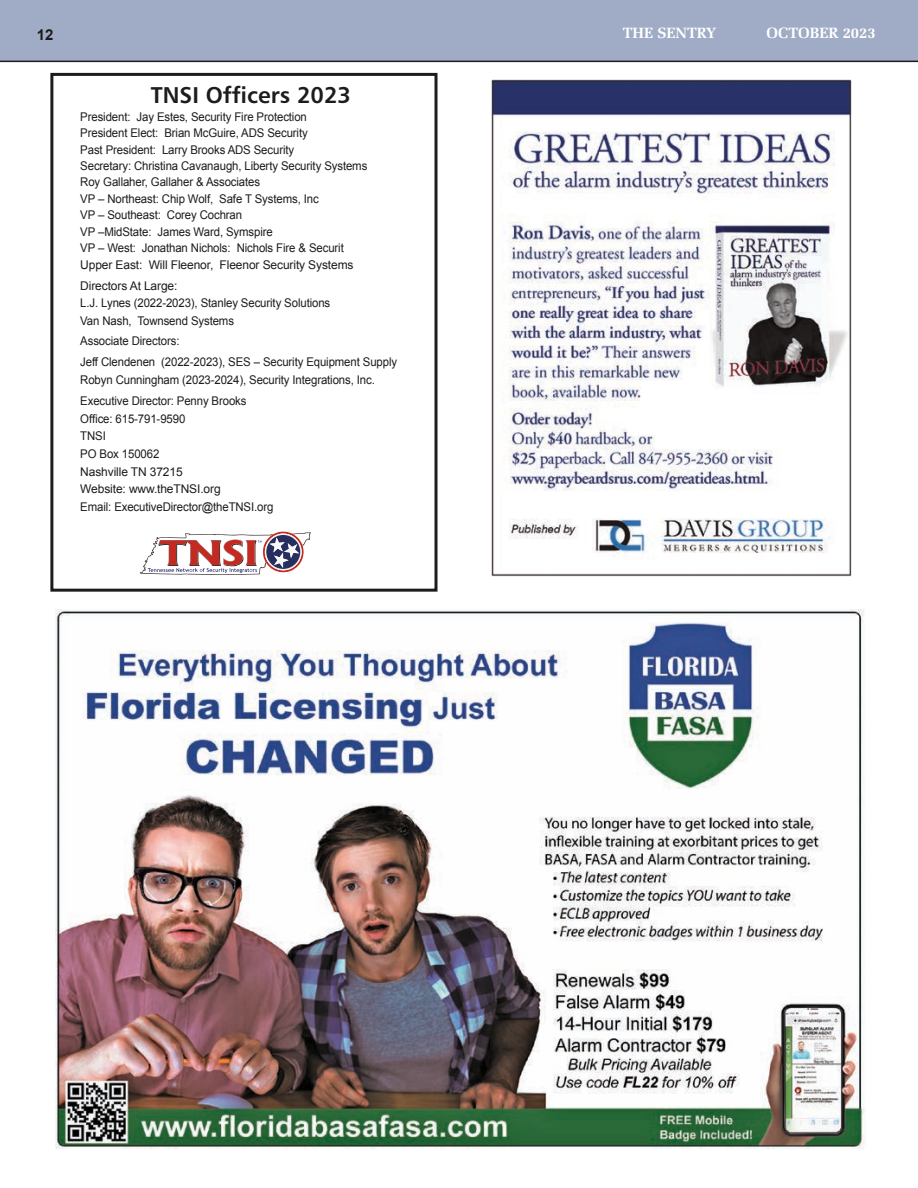
<style>
.page{position:relative;width:918px;height:1188px;background:#fff}
.page>*{position:absolute;margin:0;border:0;box-sizing:border-box;transform-origin:0 0}
.t1{font:22.8px "Humanist 777 BT Bold B";color:#1c1c1a}
.t2{font:700 15px "Zapf Elliptical 711 BT";color:#fff}
.t3{font:700 15px "Arial";color:#1c1c1a}
.t4{font:12px/16.5px "Arial";letter-spacing:-.01em;color:#1c1c1a;scale:.95 1}
.t5{font:12px/17.5px "Arial";letter-spacing:-.01em;color:#1c1c1a}
</style>
<div class="page">
<div style="left:0;top:0;width:918px;height:62px;background:#a0abc6"></div>
<hr style="left:0;top:61px;width:918px;height:1px;background:#1c1c1a">
<img style="left:56px;top:609px;width:810px;height:540px">
<div style="left:50px;top:73px;width:388px;height:519px;border:3px solid #1c1c1a"></div>
<svg style="left:140px;top:532px;width:171px;height:43px"></svg>
<img style="left:491px;top:79px;width:361px;height:498px">
<p class="t3" style="left:37px;top:25px;width:18px">12</p>
<p class="t2" style="left:623px;top:24px;width:95px">THE SENTRY</p>
<p class="t2" style="left:767px;top:24px;width:111px">OCTOBER 2023</p>
<h1 class="t1" style="left:151px;top:81px;width:202px">TNSI Officers 2023</h1>
<p class="t4" style="left:80px;top:108px;width:304px">President: Jay Estes, Security Fire Protection<br>President Elect: Brian McGuire, ADS Security<br>Past President: Larry Brooks ADS Security<br>Secretary: Christina Cavanaugh, Liberty Security Systems Roy Gallaher, Gallaher &amp; Associates<br>VP – Northeast: Chip Wolf, Safe T Systems, Inc<br>VP – Southeast: Corey Cochran<br>VP –MidState: James Ward, Symspire<br>VP – West: Jonathan Nichols: Nichols Fire &amp; Securit Upper East: Will Fleenor, Fleenor Security Systems</p>
<p class="t5" style="left:80px;top:277px;width:251px">Directors At Large:<br>L.J. Lynes (2022-2023), Stanley Security Solutions<br>Van Nash, Townsend Systems</p>
<p class="t4" style="left:80px;top:331px;width:335px;line-height:20.9px">Associate Directors:<br>Jeff Clendenen (2022-2023), SES – Security Equipment Supply</p>
<p class="t4" style="left:80px;top:369px;width:312px;line-height:21.1px">Robyn Cunningham (2023-2024), Security Integrations, Inc.<br>Executive Director: Penny Brooks</p>
<p class="t4" style="left:80px;top:410px;width:205px;line-height:17.7px">Office: 615-791-9590<br>TNSI<br>PO Box 150062<br>Nashville TN 37215<br>Website: www.theTNSI.org<br>Email: ExecutiveDirector@theTNSI.org</p>
</div>
